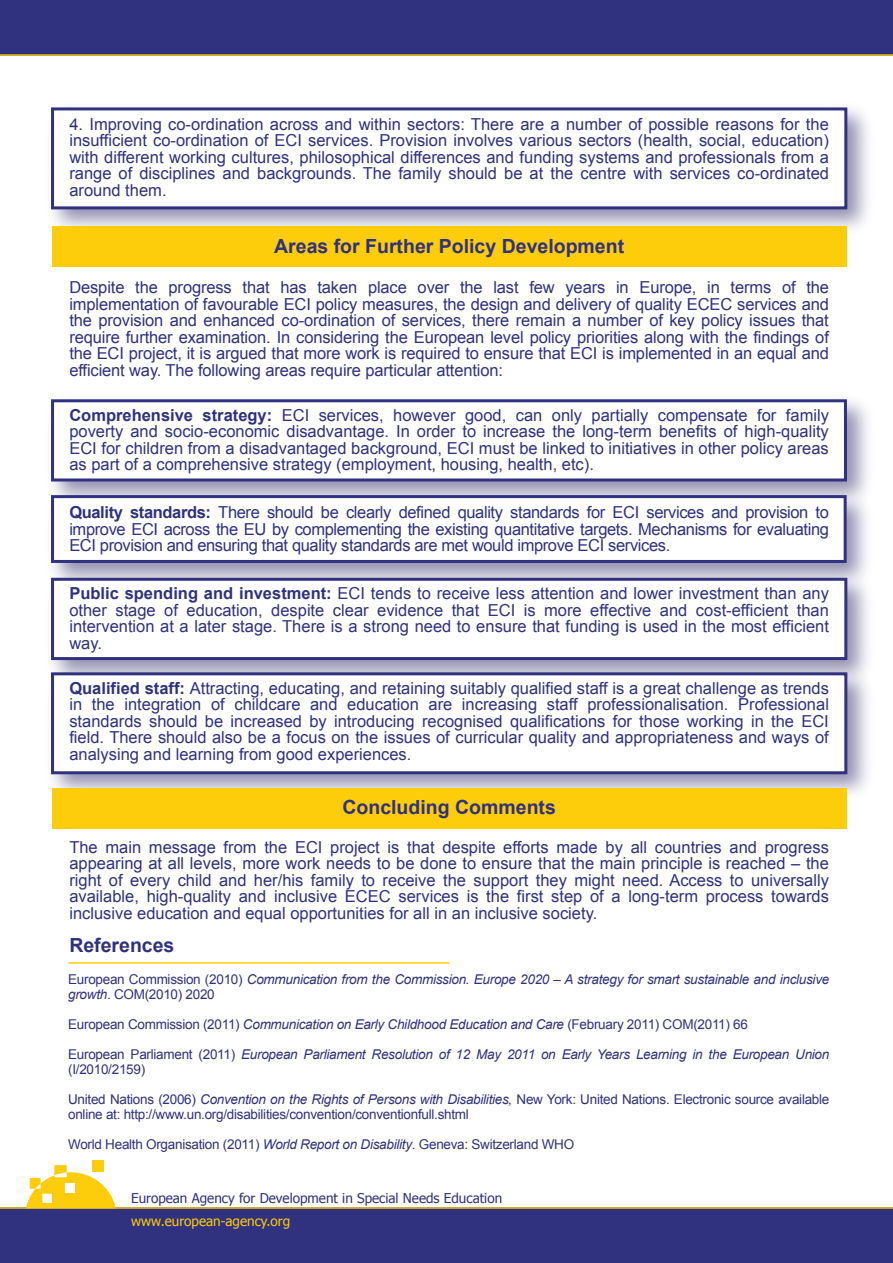
<style>
.page{position:relative;width:893px;height:1263px;background:#fff}
.page>*{position:absolute;margin:0;border:0;box-sizing:border-box;transform-origin:0 0}
.t1{font:700 19.5px "Arial";color:#30317f}
.t2{font:16.5px/16.5px "Arial";color:#30317f;text-align:justify}
.t3{font:13.5px/15px "Arial";letter-spacing:-.02em;color:#30317f}
.t4{font:italic 13.5px/15px "Arial";letter-spacing:-.02em;color:#30317f}
.t5{font:13.5px "Tahoma";color:#30317f}
.t6{font:13.5px "Tahoma";color:#fdcc0b}
.s1{font-weight:700}
.s2{font-style:normal}
.s3{font-style:italic}
</style>
<div class="page">
<div style="left:0;top:0;width:893px;height:55px;background:#30317f"></div>
<div style="left:0;top:1208px;width:893px;height:55px;background:#30317f"></div>
<img style="left:51px;top:107px;width:817px;height:136px">
<div style="left:51px;top:107px;width:796px;height:102px;background:#fff;border:3px solid #30317f"></div>
<img style="left:51px;top:400px;width:817px;height:83px">
<div style="left:51px;top:399px;width:796px;height:82px;background:#fff;border:3px solid #30317f"></div>
<div style="left:51px;top:495px;width:796px;height:68px;background:#fff;border:3px solid #30317f"></div>
<img style="left:49px;top:566px;width:822px;height:94px">
<div style="left:51px;top:578px;width:796px;height:82px;background:#fff;border:3px solid #30317f"></div>
<img style="left:51px;top:660px;width:817px;height:148px">
<div style="left:51px;top:672px;width:796px;height:102px;background:#fff;border:3px solid #30317f"></div>
<div style="left:52px;top:788px;width:794px;height:41px;background:#fdcc0b"></div>
<div style="left:52px;top:226px;width:794px;height:41px;background:#fdcc0b"></div>
<div style="left:92px;top:1160px;width:12px;height:11px;background:#fdcc0b"></div>
<svg style="left:26px;top:1165px;width:90px;height:42px"></svg>
<hr style="left:0;top:1207px;width:893px;height:2px;background:#fdcc0b">
<hr style="left:0;top:54px;width:893px;height:2px;background:#fdcc0b">
<hr style="left:68px;top:962px;width:381px;height:2px;background:#fdcc0b">
<p class="t2" style="left:69px;top:116px;width:761px">4. Improving co-ordination across and within sectors: There are a number of possible reasons for the insufficient co-ordination of ECI services. Provision involves various sectors (health, social, education) with different working cultures, philosophical differences and funding systems and professionals from a range of disciplines and backgrounds. The family should be at the centre with services co-ordinated around them.</p>
<p class="t1" style="left:274px;top:233px;width:352px">Areas for Further Policy Development</p>
<p class="t2" style="left:69px;top:279px;width:761px">Despite the progress that has taken place over the last few years in Europe, in terms of the implementation of favourable ECI policy measures, the design and delivery of quality ECEC services and the provision and enhanced co-ordination of services, there remain a number of key policy issues that require further examination. In considering the European level policy priorities along with the findings of the ECI project, it is argued that more work is required to ensure that ECI is implemented in an equal and efficient way. The following areas require particular attention:</p>
<p class="t2" style="left:69px;top:407px;width:761px"><span class="s1">Comprehensive strategy:</span> ECI services, however good, can only partially compensate for family poverty and socio-economic disadvantage. In order to increase the long-term benefits of high-quality ECI for children from a disadvantaged background, ECI must be linked to initiatives in other policy areas as part of a comprehensive strategy (employment, housing, health, etc).</p>
<p class="t2" style="left:69px;top:504px;width:761px"><span class="s1">Quality standards:</span> There should be clearly defined quality standards for ECI services and provision to improve ECI across the EU by complementing the existing quantitative targets. Mechanisms for evaluating ECI provision and ensuring that quality standards are met would improve ECI services.</p>
<p class="t2" style="left:69px;top:585px;width:761px"><span class="s1">Public spending and investment:</span> ECI tends to receive less attention and lower investment than any other stage of education, despite clear evidence that ECI is more effective and cost-efficient than intervention at a later stage. There is a strong need to ensure that funding is used in the most efficient way.</p>
<p class="t2" style="left:69px;top:680px;width:761px"><span class="s1">Qualified staff:</span> Attracting, educating, and retaining suitably qualified staff is a great challenge as trends in the integration of childcare and education are increasing staff professionalisation. Professional standards should be increased by introducing recognised qualifications for those working in the ECI field. There should also be a focus on the issues of curricular quality and appropriateness and ways of analysing and learning from good experiences.</p>
<p class="t1" style="left:342px;top:794px;width:215px">Concluding Comments</p>
<p class="t2" style="left:69px;top:839px;width:761px">The main message from the ECI project is that despite efforts made by all countries and progress appearing at all levels, more work needs to be done to ensure that the main principle is reached – the right of every child and her/his family to receive the support they might need. Access to universally available, high-quality and inclusive ECEC services is the first step of a long-term process towards inclusive education and equal opportunities for all in an inclusive society.</p>
<p class="t1" style="left:69px;top:932px;width:107px">References</p>
<p class="t4" style="left:68px;top:972px;width:763px"><span class="s2">European Commission (2010)</span> Communication from the Commission. Europe 2020 – A strategy for smart sustainable and inclusive growth<span class="s2">. COM(2010) 2020</span></p>
<p class="t3" style="left:68px;top:1017px;width:681px">European Commission (2011) <span class="s3">Communication on Early Childhood Education and Care</span> (February 2011) COM(2011) 66</p>
<p class="t4" style="left:68px;top:1047px;width:763px"><span class="s2">European Parliament (2011)</span> European Parliament Resolution of 12 May 2011 on Early Years Learning in the European Union <span class="s2">(I/2010/2159)</span></p>
<p class="t3" style="left:68px;top:1092px;width:763px">United Nations (2006) <span class="s3">Convention on the Rights of Persons with Disabilities,</span> New York: United Nations. Electronic source available online at: http://www.un.org/disabilities/convention/conventionfull.shtml</p>
<p class="t3" style="left:68px;top:1137px;width:508px">World Health Organisation (2011) <span class="s3">World Report on Disability</span>. Geneva: Switzerland WHO</p>
<p class="t5" style="left:131px;top:1189px;width:373px">European Agency for Development in Special Needs Education</p>
<p class="t6" style="left:131px;top:1212px;width:161px">www.european-agency.org</p>
</div>
